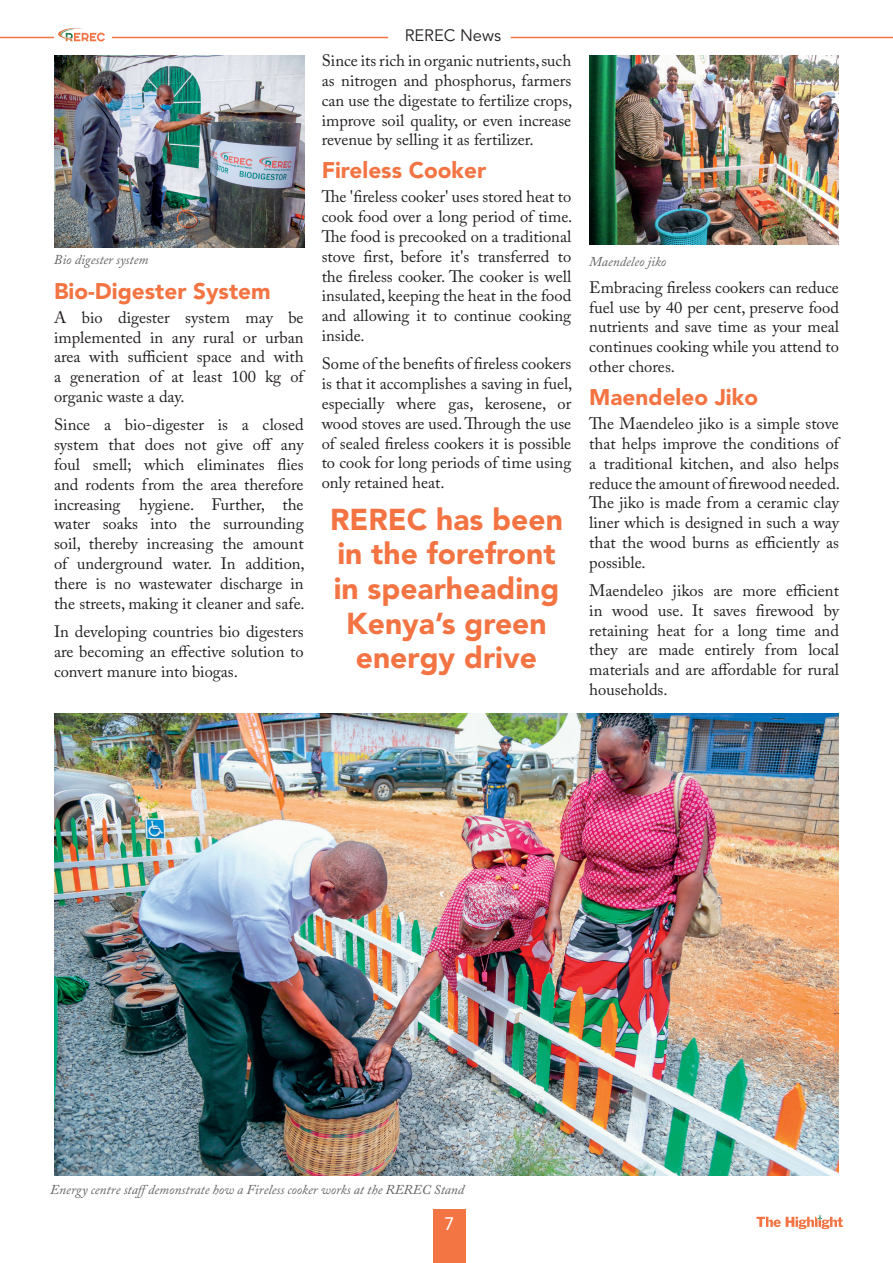
<style>
.page{position:relative;width:893px;height:1263px;background:#fff}
.page>*{position:absolute;margin:0;border:0;box-sizing:border-box;transform-origin:0 0}
.t1{font:900 30px/34.5px "Avenir LT Std";color:#f37442;text-align:center}
.t2{font:900 22.5px "Avenir LT Std";color:#f37442}
.t3{font:18px "Avenir LT Std";color:#fff}
.t4{font:16.5px/19.8px "Adobe Caslon Pro";color:#231f20;text-align:justify}
.t5{font:16.5px "Avenir LT Std";color:#231f20}
.t6{font:italic 13.5px "Adobe Caslon Pro";color:#636366}
</style>
<div class="page">
<div style="left:433px;top:1209px;width:33px;height:54px;background:#f37544"></div>
<svg style="left:756px;top:1214px;width:87px;height:15px"></svg>
<img style="left:54px;top:713px;width:785px;height:462px">
<img style="left:55px;top:55px;width:249px;height:192px">
<hr style="left:0;top:37px;width:388px;height:1px;background:#f37544">
<hr style="left:511px;top:37px;width:382px;height:1px;background:#f37544">
<div style="left:54px;top:25px;width:57px;height:24px;background:#fff"></div>
<svg style="left:58px;top:28px;width:47px;height:14px"></svg>
<img style="left:589px;top:55px;width:250px;height:189px">
<p class="t5" style="left:405px;top:26px;width:98px">REREC News</p>
<p class="t4" style="left:322px;top:51px;width:252px">Since its rich in organic nutrients, such as nitrogen and phosphorus, farmers can use the digestate to fertilize crops, improve soil quality, or even increase revenue by selling it as fertilizer.</p>
<h2 class="t2" style="left:322px;top:157px;width:166px">Fireless Cooker</h2>
<p class="t4" style="left:322px;top:187px;width:252px">The 'fireless cooker' uses stored heat to cook food over a long period of time.<br>The food is precooked on a traditional stove first, before it's transferred to the fireless cooker. The cooker is well insulated, keeping the heat in the food and allowing it to continue cooking inside.</p>
<p class="t4" style="left:322px;top:354px;width:252px">Some of the benefits of fireless cookers is that it accomplishes a saving in fuel, especially where gas, kerosene, or wood stoves are used. Through the use of sealed fireless cookers it is possible to cook for long periods of time using only retained heat.</p>
<p class="t6" style="left:54px;top:252px;width:96px">Bio digester system</p>
<p class="t6" style="left:589px;top:253px;width:78px">Maendeleo jiko</p>
<p class="t4" style="left:589px;top:277px;width:251px">Embracing fireless cookers can reduce fuel use by 40 per cent, preserve food nutrients and save time as your meal continues cooking while you attend to other chores.</p>
<h2 class="t2" style="left:589px;top:384px;width:170px">Maendeleo Jiko</h2>
<p class="t4" style="left:589px;top:413px;width:252px">The Maendeleo jiko is a simple stove that helps improve the conditions of a traditional kitchen, and also helps reduce the amount of firewood needed.<br>The jiko is made from a ceramic clay liner which is designed in such a way that the wood burns as efficiently as possible.</p>
<p class="t4" style="left:589px;top:580px;width:251px">Maendeleo jikos are more efficient in wood use. It saves firewood by retaining heat for a long time and they are made entirely from local materials and are affordable for rural households.</p>
<h2 class="t2" style="left:54px;top:277px;width:218px">Bio-Digester System</h2>
<p class="t4" style="left:54px;top:307px;width:251px">A bio digester system may be implemented in any rural or urban area with sufficient space and with a generation of at least 100 kg of organic waste a day.</p>
<p class="t4" style="left:54px;top:415px;width:252px">Since a bio-digester is a closed system that does not give off any foul smell; which eliminates flies and rodents from the area therefore increasing hygiene. Further, the water soaks into the surrounding soil, thereby increasing the amount of underground water. In addition, there is no wastewater discharge in the streets, making it cleaner and safe.</p>
<p class="t4" style="left:54px;top:621px;width:251px">In developing countries bio digesters are becoming an effective solution to convert manure into biogas.</p>
<h1 class="t1" style="left:330px;top:502px;width:234px">REREC has been in the forefront in spearheading<br>Kenya’s green energy drive</h1>
<p class="t6" style="left:50px;top:1181px;width:415px">Energy centre staffdemonstrate how a Fireless cooker works at the REREC Stand</p>
<p class="t3" style="left:444px;top:1213px;width:12px">7</p>
</div>
